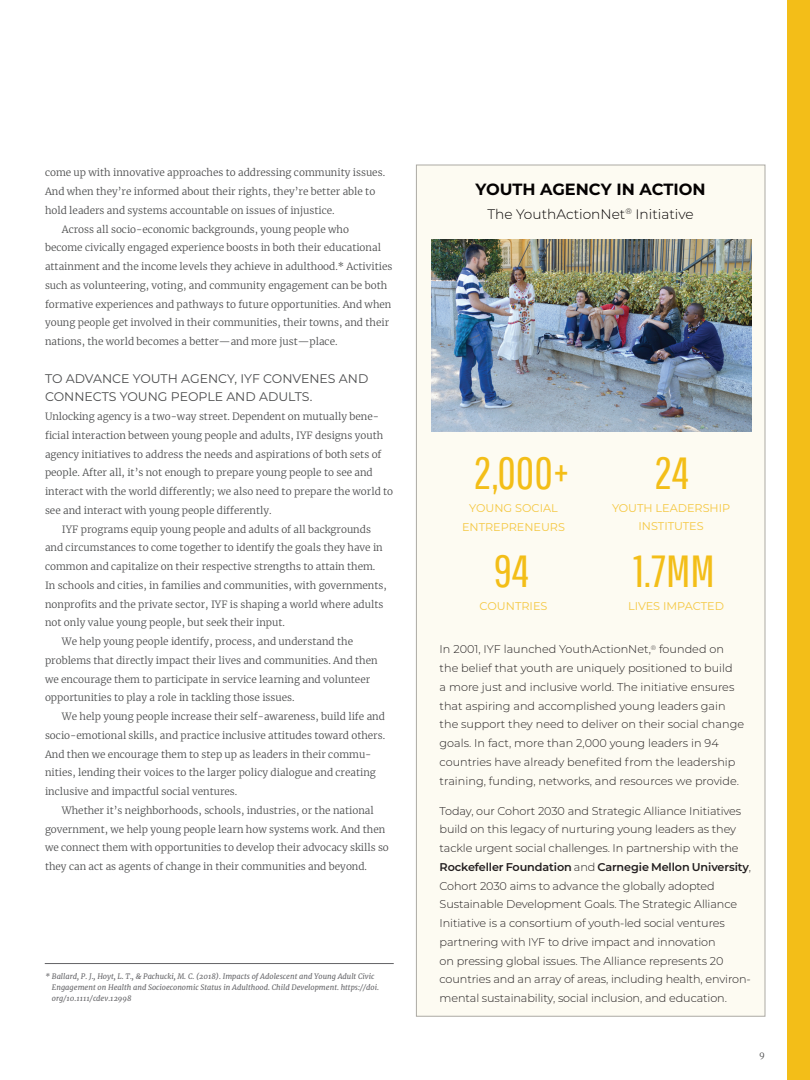
<style>
.page{position:relative;width:810px;height:1080px;background:#fff}
.page>*{position:absolute;margin:0;border:0;box-sizing:border-box;transform-origin:0 0}
._01_Heading{font:45px "Pathway Gothic One";color:#f3be18}
.Box_heading{font:700 16.25px "Montserrat";color:#040101}
.Box_subheading{font:300 13.75px "Montserrat";color:#040101}
._05_Heading{font:12.5px/18.8px "Montserrat";color:#4b4c4d}
.Box_text{font:300 11.25px/18.8px "Montserrat";letter-spacing:-.01em;color:#231f20}
.Box_text-2{font:11.25px/18.8px "Montserrat";color:#f4c741;text-align:center}
.Body{font:300 10px/18.8px "Merriweather";color:#4b4c4d}
.Body_first_par{font:300 10px/18.8px "Merriweather";color:#4b4c4d}
.t1{font:300 8.75px "Merriweather";color:#4b4c4d}
.Body-2{font:italic 7.5px/11.2px "Merriweather";color:#636366}
.s1{font-weight:600}
</style>
<div class="page">
<div style="left:788px;top:0;width:22px;height:1080px;background:#f3be18"></div>
<div style="left:416px;top:165px;width:349px;height:851px;background:#fdfbf2;border:1px solid #acaaa4"></div>
<img style="left:431px;top:239px;width:320px;height:193px">
<hr style="left:45px;top:963px;width:349px;height:1px;background:#636366">
<p class="Body" style="left:45px;top:163px;width:342px">come up with innovative approaches to addressing community issues.<br>And when they’re informed about their rights, they’re better able to hold leaders and systems accountable on issues of injustice.</p>
<p class="Body" style="left:45px;top:219px;width:349px;text-indent:17px">Across all socio-economic backgrounds, young people who<br>become civically engaged experience boosts in both their educational attainment and the income levels they achieve in adulthood.* Activities such as volunteering, voting, and community engagement can be both formative experiences and pathways to future opportunities. And when young people get involved in their communities, their towns, and their nations, the world becomes a better—and more just—place.</p>
<p class="_05_Heading" style="left:45px;top:368px;width:325px">TO ADVANCE YOUTH AGENCY, IYF CONVENES AND<br>CONNECTS YOUNG PEOPLE AND ADULTS.</p>
<p class="Body_first_par" style="left:45px;top:407px;width:350px">Unlocking agency is a two-way street. Dependent on mutually bene&shy;ficial interaction between young people and adults, IYF designs youth agency initiatives to address the needs and aspirations of both sets of people. After all, it’s not enough to prepare young people to see and interact with the world differently; we also need to prepare the world to see and interact with young people differently.</p>
<p class="Body" style="left:45px;top:519px;width:343px;text-indent:17px">IYF programs equip young people and adults of all backgrounds and circumstances to come together to identify the goals they have in common and capitalize on their respective strengths to attain them.<br>In schools and cities, in families and communities, with governments, nonprofits and the private sector, IYF is shaping a world where adults not only value young people, but seek their input.</p>
<p class="Body" style="left:45px;top:632px;width:334px;text-indent:17px">We help young people identify, process, and understand the problems that directly impact their lives and communities. And then we encourage them to participate in service learning and volunteer opportunities to play a role in tackling those issues.</p>
<p class="Body" style="left:45px;top:707px;width:342px;text-indent:17px">We help young people increase their self-awareness, build life and socio-emotional skills, and practice inclusive attitudes toward others.<br>And then we encourage them to step up as leaders in their commu&shy;nities, lending their voices to the larger policy dialogue and creating inclusive and impactful social ventures.</p>
<p class="Body" style="left:45px;top:800px;width:345px;text-indent:17px">Whether it’s neighborhoods, schools, industries, or the national government, we help young people learn how systems work. And then we connect them with opportunities to develop their advocacy skills so they can act as agents of change in their communities and beyond.</p>
<p class="Body-2" style="left:52px;top:970px;width:329px;text-indent:-7px">* Ballard, P. J., Hoyt, L. T., &amp; Pachucki, M. C. (2018). Impacts of Adolescent and Young Adult Civic<br>Engagement on Health and Socioeconomic Status in Adulthood. Child Development. https://doi. org/10.1111/cdev.12998</p>
<p class="Box_heading" style="left:476px;top:178px;width:232px">YOUTH AGENCY IN ACTION</p>
<p class="Box_subheading" style="left:487px;top:205px;width:208px">The YouthActionNet<sup>®</sup> Initiative</p>
<p class="_01_Heading" style="left:473px;top:446px;width:98px">2,000+</p>
<p class="Box_text-2" style="left:462px;top:498px;width:105px">YOUNG SOCIAL<br>ENTREPRENEURS</p>
<p class="_01_Heading" style="left:494px;top:544px;width:37px">94</p>
<p class="Box_text-2" style="left:480px;top:597px;width:69px">COUNTRIES</p>
<p class="_01_Heading" style="left:654px;top:446px;width:37px">24</p>
<p class="Box_text-2" style="left:612px;top:498px;width:120px">YOUTH LEADERSHIP<br>INSTITUTES</p>
<p class="_01_Heading" style="left:633px;top:544px;width:83px">1.7MM</p>
<p class="Box_text-2" style="left:628px;top:597px;width:97px">LIVES IMPACTED</p>
<p class="Box_text" style="left:440px;top:640px;width:306px">In 2001, IYF launched YouthActionNet,<sup>®</sup> founded on the belief that youth are uniquely positioned to build<br>a more just and inclusive world. The initiative ensures that aspiring and accomplished young leaders gain the support they need to deliver on their social change goals. In fact, more than 2,000 young leaders in 94 countries have already benefited from the leadership training, funding, networks, and resources we provide.</p>
<p class="Box_text" style="left:440px;top:801px;width:313px">Today, our Cohort 2030 and Strategic Alliance Initiatives build on this legacy of nurturing young leaders as they tackle urgent social challenges. In partnership with the <span class="s1">Rockefeller Foundation</span> and <span class="s1">Carnegie Mellon University</span>, Cohort 2030 aims to advance the globally adopted Sustainable Development Goals. The Strategic Alliance Initiative is a consortium of youth-led social ventures partnering with IYF to drive impact and innovation<br>on pressing global issues. The Alliance represents 20 countries and an array of areas, including health, environ&shy;mental sustainability, social inclusion, and education.</p>
<p class="t1" style="left:759px;top:1048px;width:7px">9</p>
</div>
